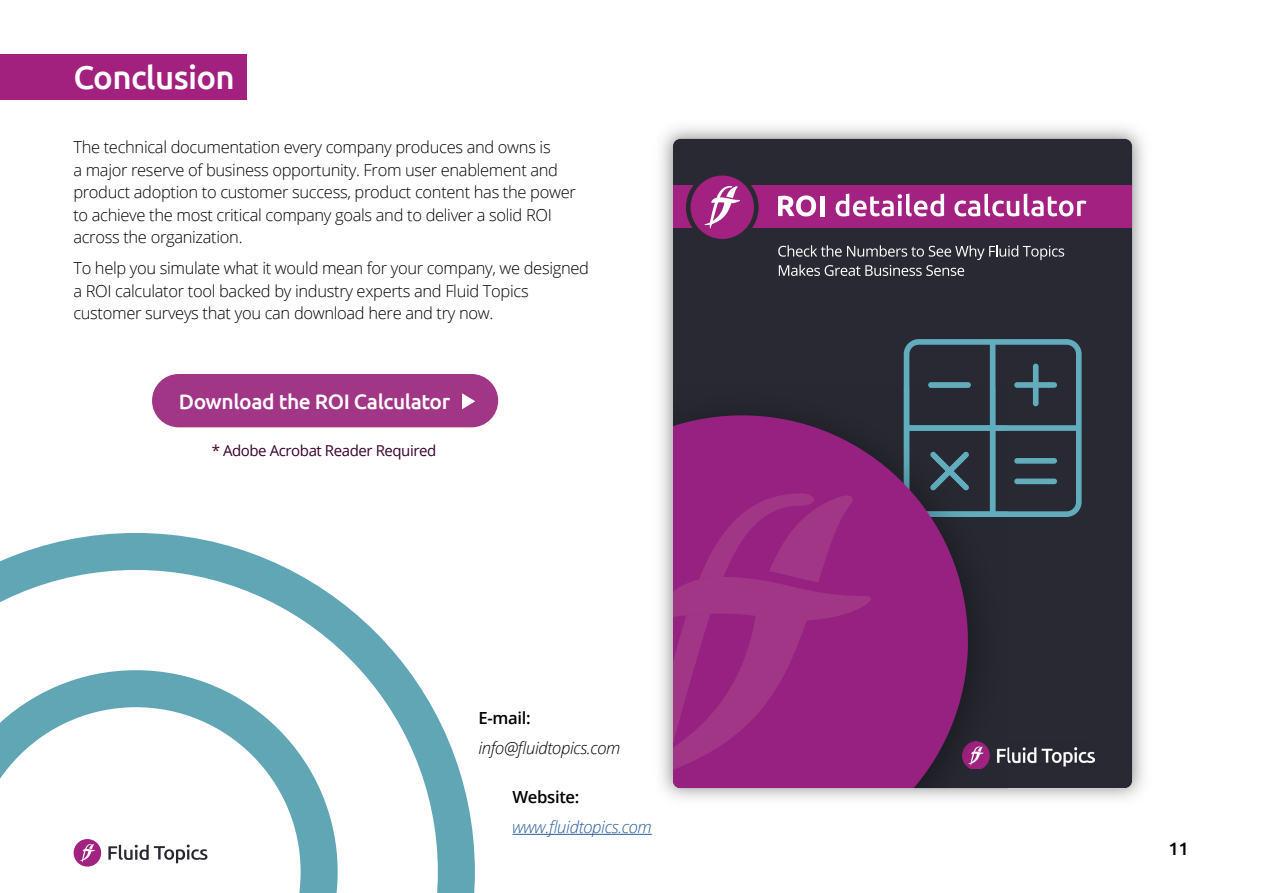
<style>
.page{position:relative;width:1263px;height:893px;background:#fff}
.page>*{position:absolute;margin:0;border:0;box-sizing:border-box;transform-origin:0 0}
.t1{font:500 33px "Ubuntu";letter-spacing:-.02em;color:#fff}
.t2{font:500 21px "Ubuntu";letter-spacing:-.02em;color:#fff}
.t3{font:500 18px "Ubuntu";color:#000}
.t4{font:italic 300 16.65px "Open Sans";letter-spacing:-.02em;color:#000}
.t5{font:italic 300 16.65px "Open Sans";letter-spacing:-.02em;color:#275b9b}
.t6{font:600 16.65px "Open Sans";letter-spacing:-.02em;color:#000}
.t7{font:300 16.5px/22.5px "Open Sans";letter-spacing:-.02em;color:#000}
.t8{font:15px "Open Sans";letter-spacing:-.03em;color:#37002d}
</style>
<div class="page">
<svg style="left:0;top:533px;width:475px;height:360px"></svg>
<div style="left:0;top:54px;width:247px;height:45px;background:#a2217f"></div>
<svg style="left:108px;top:845px;width:99px;height:18px"></svg>
<div style="left:74px;top:839px;width:27px;height:28px;background:#a12280;border-radius:50%"></div>
<svg style="left:80px;top:844px;width:15px;height:18px"></svg>
<img style="left:661px;top:127px;width:483px;height:672px">
<div style="left:673px;top:139px;width:459px;height:649px;background:#292933"></div>
<img style="left:1007px;top:742px;width:88px;height:27px">
<svg style="left:904px;top:339px;width:177px;height:178px;background:#354651"></svg>
<svg style="left:778px;top:245px;width:286px;height:31px;background:#494952"></svg>
<div style="left:673px;top:186px;width:459px;height:42px;background:#a32180"></div>
<svg style="left:778px;top:195px;width:38px;height:21px"></svg>
<hr style="left:820px;top:196px;width:4px;height:20px;background:#fff">
<svg style="left:836px;top:194px;width:108px;height:22px"></svg>
<svg style="left:954px;top:194px;width:132px;height:22px"></svg>
<div style="left:673px;top:387px;width:60px;height:28px;background:#272731"></div>
<div style="left:733px;top:387px;width:171px;height:28px;background:#282832"></div>
<div style="left:968px;top:517px;width:39px;height:54px;background:#282832"></div>
<img style="left:968px;top:571px;width:39px;height:217px">
<img style="left:904px;top:387px;width:103px;height:130px">
<svg style="left:673px;top:415px;width:295px;height:373px;background:#79256e"></svg>
<svg style="left:673px;top:493px;width:211px;height:277px;background:#992882"></svg>
<svg style="left:686px;top:171px;width:72px;height:73px"></svg>
<div style="left:152px;top:374px;width:346px;height:53px;background:#a13687;border-radius:27px"></div>
<svg style="left:462px;top:393px;width:13px;height:16px"></svg>
<hr style="left:512px;top:834px;width:140px;height:1px;background:#275b9b">
<h1 class="t1" style="left:73px;top:57px;width:163px">Conclusion</h1>
<p class="t7" style="left:73px;top:136px;width:504px">The technical documentation every company produces and owns is<br>a major reserve of business opportunity. From user enablement and product adoption to customer success, product content has the power to achieve the most critical company goals and to deliver a solid ROI across the organization.</p>
<p class="t7" style="left:73px;top:257px;width:517px">To help you simulate what it would mean for your company, we designed a ROI calculator tool backed by industry experts and Fluid Topics customer surveys that you can download here and try now.</p>
<p class="t2" style="left:179px;top:388px;width:273px">Download the ROI Calculator</p>
<p class="t8" style="left:212px;top:441px;width:226px">* Adobe Acrobat Reader Required</p>
<p class="t6" style="left:478px;top:706px;width:54px">E-mail:</p>
<p class="t4" style="left:478px;top:736px;width:144px">info@fluidtopics.com</p>
<p class="t6" style="left:512px;top:786px;width:69px">Website:</p>
<p class="t5" style="left:512px;top:815px;width:141px">www.fluidtopics.com</p>
<p class="t3" style="left:1168px;top:837px;width:22px">11</p>
</div>
